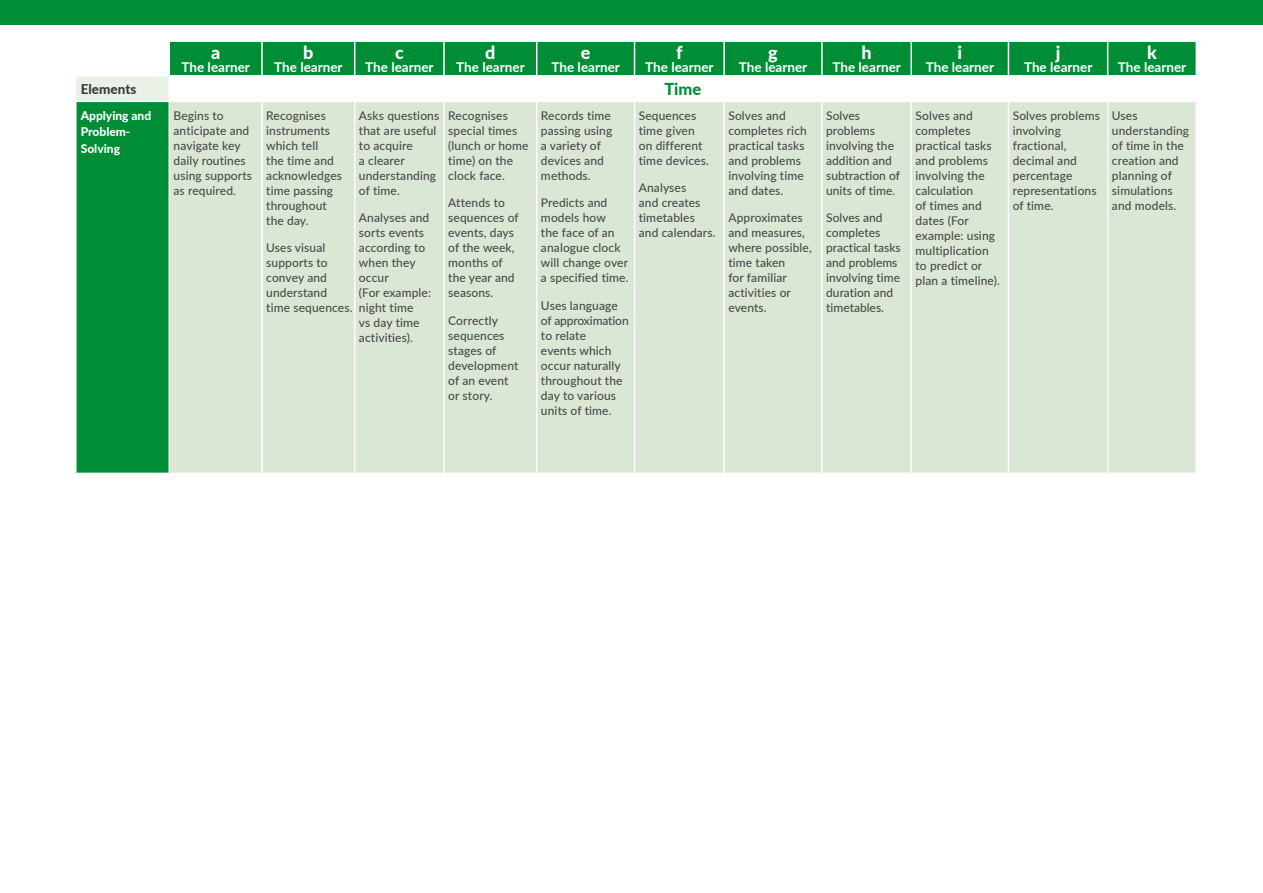
<style>
.page{position:relative;width:1263px;height:893px;background:#fff}
.page>*{position:absolute;margin:0;border:0;box-sizing:border-box;transform-origin:0 0}
.t1{font:800 18px "Lato";color:#fff}
.t2{font:800 16.5px "Lato";color:#008d36}
.t3{font:700 13.5px "Lato";color:#fff}
.t4{font:800 13.5px "Lato";color:#3c3c3b}
.t5{font:500 12px/15px "Lato";letter-spacing:.01em;color:#4a4a49}
.t6{font:800 12px/16.5px "Lato";color:#fff}
</style>
<div class="page">
<div style="left:0;top:0;width:1263px;height:25px;background:#008d36"></div>
<div style="left:77px;top:42px;width:1118px;height:431px;background:#008d36"></div>
<div style="left:77px;top:76px;width:92px;height:25px;background:#e9f0e6"></div>
<div style="left:169px;top:76px;width:1027px;height:25px;background:#fff"></div>
<div style="left:170px;top:102px;width:1025px;height:371px;background:#dae7d5"></div>
<hr style="left:1107px;top:42px;width:1px;height:33px;background:#fff">
<hr style="left:77px;top:75px;width:92px;height:2px;background:#fff">
<hr style="left:169px;top:75px;width:93px;height:2px;background:#fff">
<hr style="left:262px;top:75px;width:93px;height:2px;background:#fff">
<hr style="left:355px;top:75px;width:89px;height:2px;background:#fff">
<hr style="left:444px;top:75px;width:93px;height:2px;background:#fff">
<hr style="left:537px;top:75px;width:97px;height:2px;background:#fff">
<hr style="left:634px;top:75px;width:90px;height:2px;background:#fff">
<hr style="left:724px;top:75px;width:98px;height:2px;background:#fff">
<hr style="left:822px;top:75px;width:89px;height:2px;background:#fff">
<hr style="left:911px;top:75px;width:97px;height:2px;background:#fff">
<hr style="left:1008px;top:75px;width:100px;height:2px;background:#fff">
<hr style="left:1108px;top:75px;width:89px;height:2px;background:#fff">
<hr style="left:77px;top:101px;width:92px;height:1px;background:#fff">
<hr style="left:169px;top:101px;width:93px;height:1px;background:#fff">
<hr style="left:262px;top:101px;width:93px;height:1px;background:#fff">
<hr style="left:355px;top:101px;width:89px;height:1px;background:#fff">
<hr style="left:444px;top:101px;width:93px;height:1px;background:#fff">
<hr style="left:537px;top:101px;width:97px;height:1px;background:#fff">
<hr style="left:634px;top:101px;width:90px;height:1px;background:#fff">
<hr style="left:724px;top:101px;width:98px;height:1px;background:#fff">
<hr style="left:822px;top:101px;width:89px;height:1px;background:#fff">
<hr style="left:911px;top:101px;width:97px;height:1px;background:#fff">
<hr style="left:1008px;top:101px;width:100px;height:1px;background:#fff">
<hr style="left:1008px;top:102px;width:1px;height:371px;background:#fff">
<hr style="left:1108px;top:101px;width:89px;height:1px;background:#fff">
<hr style="left:168px;top:42px;width:2px;height:33px;background:#fff">
<hr style="left:261px;top:42px;width:2px;height:33px;background:#fff">
<hr style="left:354px;top:42px;width:1px;height:33px;background:#fff">
<hr style="left:443px;top:42px;width:2px;height:33px;background:#fff">
<hr style="left:536px;top:42px;width:1px;height:33px;background:#fff">
<hr style="left:634px;top:42px;width:1px;height:33px;background:#fff">
<hr style="left:723px;top:42px;width:2px;height:33px;background:#fff">
<hr style="left:821px;top:42px;width:2px;height:33px;background:#fff">
<hr style="left:910px;top:42px;width:2px;height:33px;background:#fff">
<hr style="left:1008px;top:42px;width:1px;height:33px;background:#fff">
<hr style="left:168px;top:77px;width:2px;height:24px;background:#fff">
<hr style="left:168px;top:102px;width:2px;height:371px;background:#fff">
<hr style="left:261px;top:102px;width:2px;height:371px;background:#fff">
<hr style="left:354px;top:102px;width:1px;height:371px;background:#fff">
<hr style="left:443px;top:102px;width:2px;height:371px;background:#fff">
<hr style="left:536px;top:102px;width:1px;height:371px;background:#fff">
<hr style="left:634px;top:102px;width:1px;height:371px;background:#fff">
<hr style="left:723px;top:102px;width:2px;height:371px;background:#fff">
<hr style="left:821px;top:102px;width:2px;height:371px;background:#fff">
<hr style="left:910px;top:102px;width:2px;height:371px;background:#fff">
<hr style="left:1107px;top:102px;width:1px;height:371px;background:#fff">
<h1 class="t1" style="left:211px;top:39px;width:11px">a</h1>
<p class="t3" style="left:182px;top:58px;width:70px">The learner</p>
<h1 class="t1" style="left:303px;top:39px;width:12px">b</h1>
<p class="t3" style="left:274px;top:58px;width:70px">The learner</p>
<h1 class="t1" style="left:395px;top:39px;width:10px">c</h1>
<p class="t3" style="left:365px;top:58px;width:70px">The learner</p>
<h1 class="t1" style="left:485px;top:39px;width:12px">d</h1>
<p class="t3" style="left:456px;top:58px;width:70px">The learner</p>
<h1 class="t1" style="left:581px;top:39px;width:11px">e</h1>
<p class="t3" style="left:552px;top:58px;width:70px">The learner</p>
<h1 class="t1" style="left:676px;top:39px;width:8px">f</h1>
<p class="t3" style="left:645px;top:58px;width:70px">The learner</p>
<h1 class="t1" style="left:768px;top:39px;width:11px">g</h1>
<p class="t3" style="left:739px;top:58px;width:70px">The learner</p>
<h1 class="t1" style="left:861px;top:39px;width:12px">h</h1>
<p class="t3" style="left:832px;top:58px;width:70px">The learner</p>
<h1 class="t1" style="left:957px;top:39px;width:6px">i</h1>
<p class="t3" style="left:926px;top:58px;width:70px">The learner</p>
<h1 class="t1" style="left:1056px;top:39px;width:6px">j</h1>
<p class="t3" style="left:1024px;top:58px;width:70px">The learner</p>
<h1 class="t1" style="left:1147px;top:39px;width:11px">k</h1>
<p class="t3" style="left:1118px;top:58px;width:70px">The learner</p>
<p class="t4" style="left:81px;top:79px;width:57px">Elements</p>
<h2 class="t2" style="left:664px;top:77px;width:38px">Time</h2>
<p class="t6" style="left:81px;top:106px;width:72px">Applying and<br>Problem-<br>Solving</p>
<p class="t5" style="left:173px;top:107px;width:80px">Begins to anticipate and navigate key daily routines using supports as required.</p>
<p class="t5" style="left:266px;top:107px;width:77px">Recognises instruments which tell<br>the time and acknowledges time passing throughout the day.</p>
<p class="t5" style="left:266px;top:240px;width:88px">Uses visual supports to convey and understand time sequences.</p>
<p class="t5" style="left:359px;top:107px;width:82px">Asks questions that are useful to acquire<br>a clearer understanding of time.</p>
<p class="t5" style="left:359px;top:210px;width:74px">Analyses and sorts events according to when they occur<br>(For example: night time<br>vs day time activities).</p>
<p class="t5" style="left:541px;top:107px;width:73px">Records time passing using a variety of devices and methods.</p>
<p class="t5" style="left:541px;top:195px;width:89px">Predicts and models how<br>the face of an analogue clock will change over a specified time.</p>
<p class="t5" style="left:541px;top:298px;width:89px">Uses language of approximation to relate<br>events which occur naturally throughout the day to various units of time.</p>
<p class="t5" style="left:448px;top:107px;width:82px">Recognises special times (lunch or home time) on the clock face.</p>
<p class="t5" style="left:448px;top:195px;width:72px">Attends to sequences of events, days of the week, months of the year and seasons.</p>
<p class="t5" style="left:448px;top:313px;width:72px">Correctly sequences stages of development of an event or story.</p>
<p class="t5" style="left:639px;top:107px;width:72px">Sequences time given on different time devices.</p>
<p class="t5" style="left:639px;top:180px;width:78px">Analyses<br>and creates timetables and calendars.</p>
<p class="t5" style="left:728px;top:107px;width:80px">Solves and completes rich practical tasks and problems involving time and dates.</p>
<p class="t5" style="left:728px;top:210px;width:85px">Approximates and measures, where possible, time taken<br>for familiar activities or events.</p>
<p class="t5" style="left:826px;top:107px;width:75px">Solves problems involving the addition and subtraction of units of time.</p>
<p class="t5" style="left:826px;top:210px;width:76px">Solves and completes practical tasks and problems involving time duration and timetables.</p>
<p class="t5" style="left:915px;top:107px;width:86px">Solves and completes practical tasks and problems involving the calculation<br>of times and dates (For example: using multiplication to predict or plan a timeline).</p>
<p class="t5" style="left:1013px;top:107px;width:89px">Solves problems involving fractional, decimal and percentage representations of time.</p>
<p class="t5" style="left:1112px;top:107px;width:79px">Uses understanding of time in the creation and planning of simulations and models.</p>
</div>
